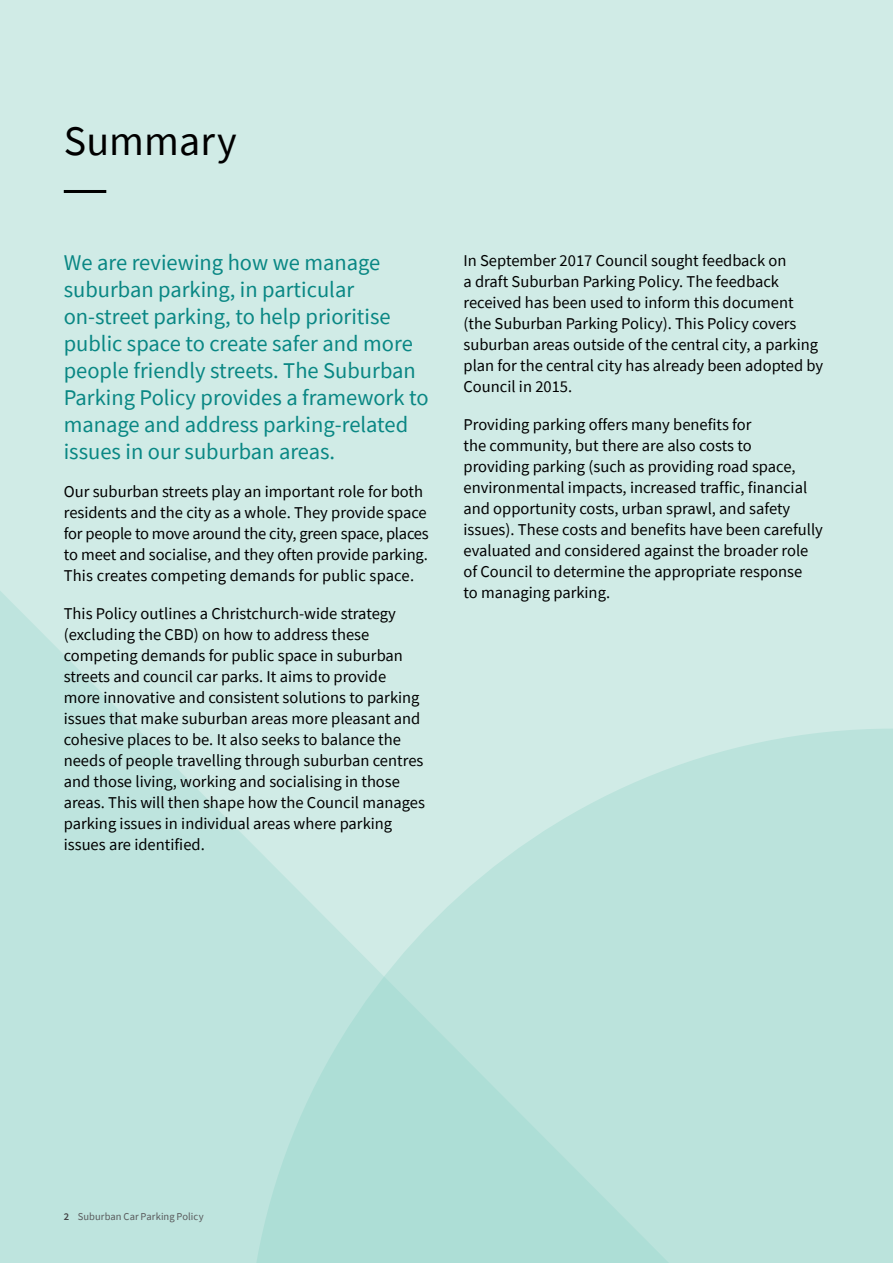
<style>
.page{position:relative;width:893px;height:1263px;background:#d0ebe6}
.page>*{position:absolute;margin:0;border:0;box-sizing:border-box;transform-origin:0 0}
.Page_heading{font:42px "Source Sans Pro";letter-spacing:.005em;color:#000}
.H2_sub_heading_green{font:22.5px/27px "Source Sans Pro";color:#098784}
.H3_Body_heading{font:16.5px/21px "Source Sans Pro";color:#000}
.t1{font:10.5px "Source Sans Pro";letter-spacing:.005em;color:#58595b}
.s1{font-weight:600;color:#414042}
</style>
<div class="page">
<svg style="left:0;top:591px;width:247px;height:672px;fill:#bee4de"></svg>
<svg style="left:247px;top:729px;width:646px;height:534px;fill:#bbe3dc"></svg>
<hr style="left:64px;top:190px;width:42px;height:3px;background:#000">
<p class="Page_heading" style="left:64px;top:114px;width:175px">Summary</p>
<p class="H2_sub_heading_green" style="left:64px;top:249px;width:366px">We are reviewing how we manage suburban parking, in particular on-street parking, to help prioritise public space to create safer and more people friendly streets. The Suburban Parking Policy provides a framework to manage and address parking-related issues in our suburban areas.</p>
<p class="H3_Body_heading" style="left:64px;top:481px;width:367px">Our suburban streets play an important role for both residents and the city as a whole. They provide space for people to move around the city, green space, places to meet and socialise, and they often provide parking.<br>This creates competing demands for public space.</p>
<p class="H3_Body_heading" style="left:64px;top:603px;width:363px">This Policy outlines a Christchurch-wide strategy (excluding the CBD) on how to address these competing demands for public space in suburban streets and council car parks. It aims to provide more innovative and consistent solutions to parking issues that make suburban areas more pleasant and cohesive places to be. It also seeks to balance the needs of people travelling through suburban centres and those living, working and socialising in those areas. This will then shape how the Council manages parking issues in individual areas where parking issues are identified.</p>
<p class="H3_Body_heading" style="left:463px;top:250px;width:361px">In September 2017 Council sought feedback on<br>a draft Suburban Parking Policy. The feedback received has been used to inform this document (the Suburban Parking Policy). This Policy covers suburban areas outside of the central city, a parking plan for the central city has already been adopted by Council in 2015.</p>
<p class="H3_Body_heading" style="left:463px;top:414px;width:361px">Providing parking offers many benefits for<br>the community, but there are also costs to<br>providing parking (such as providing road space, environmental impacts, increased traffic, financial and opportunity costs, urban sprawl, and safety issues). These costs and benefits have been carefully evaluated and considered against the broader role of Council to determine the appropriate response<br>to managing parking.</p>
<p class="t1" style="left:64px;top:1210px;width:141px"><span class="s1">2</span> Suburban Car Parking Policy</p>
</div>
